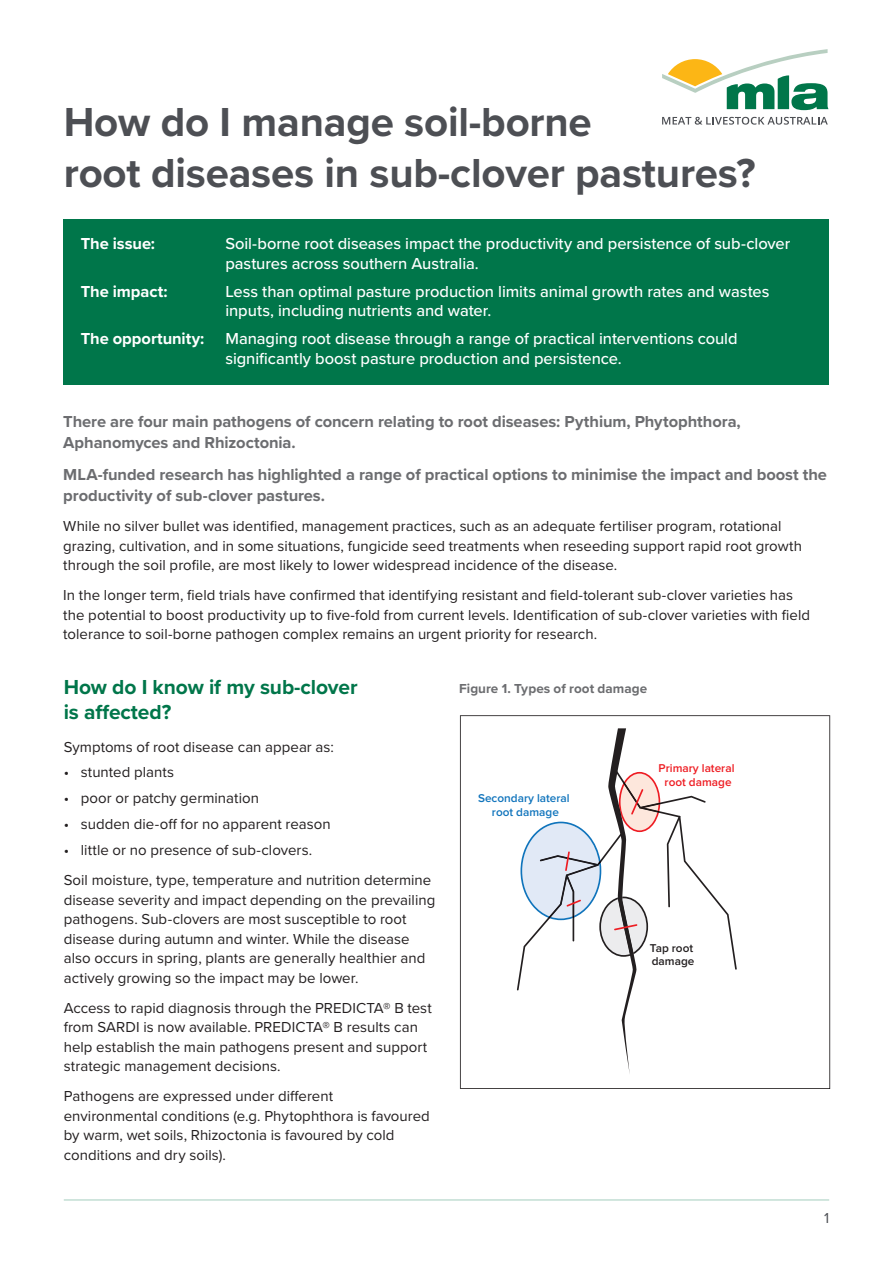
<style>
.page{position:relative;width:893px;height:1263px;background:#fff}
.page>*{position:absolute;margin:0;border:0;box-sizing:border-box;transform-origin:0 0}
.t1{font:700 42px "Proxima Nova";letter-spacing:-.005em;color:#4d4f54}
.Heading_14pt{font:700 21px/25.5px "Proxima Nova";letter-spacing:-.005em;color:#00764a}
.Summary_green_box{font:500 16.5px/19.5px "Proxima Nova";letter-spacing:-.005em;color:#fff}
.Introduction_grey{font:700 16.5px/21px "Proxima Nova";letter-spacing:-.005em;color:#6c6d70}
.Summary_green_box-2{font:700 16.5px "Proxima Nova";letter-spacing:-.005em;color:#fff}
.Body{font:15px/19.5px "Proxima Nova";color:#231f20}
.t2{font:15px "Proxima Nova";color:#4d4f54}
.Figure_name{font:700 13.5px "Proxima Nova";letter-spacing:.005em;color:#6c6d70}
.t3{font:600 11.7px/13.5px "Proxima Nova";color:#1074bc;text-align:center}
.t4{font:600 11.7px/13.5px "Proxima Nova";color:#ee1d23;text-align:center}
.t5{font:600 11.7px/13.5px "Proxima Nova";color:#231f20}
</style>
<div class="page">
<hr style="left:64px;top:1199px;width:765px;height:2px;background:#00764a">
<svg style="left:662px;top:49px;width:167px;height:61px"></svg>
<svg style="left:662px;top:117px;width:166px;height:8px"></svg>
<div style="left:64px;top:219px;width:765px;height:166px;background:#00764a"></div>
<svg style="left:460px;top:715px;width:370px;height:374px"></svg>
<svg style="left:517px;top:728px;width:220px;height:347px"></svg>
<p class="t1" style="left:64px;top:90px;width:529px">How do I manage soil-borne</p>
<p class="t1" style="left:64px;top:141px;width:693px">root diseases in sub-clover pastures?</p>
<p class="Summary_green_box-2" style="left:81px;top:231px;width:76px">The issue:</p>
<p class="Summary_green_box" style="left:225px;top:233px;width:566px">Soil-borne root diseases impact the productivity and persistence of sub-clover pastures across southern Australia.</p>
<p class="Summary_green_box-2" style="left:81px;top:279px;width:88px">The impact:</p>
<p class="Summary_green_box" style="left:225px;top:281px;width:546px">Less than optimal pasture production limits animal growth rates and wastes inputs, including nutrients and water.</p>
<p class="Summary_green_box-2" style="left:81px;top:326px;width:125px">The opportunity:</p>
<p class="Summary_green_box" style="left:225px;top:328px;width:514px">Managing root disease through a range of practical interventions could significantly boost pasture production and persistence.</p>
<p class="Introduction_grey" style="left:63px;top:411px;width:679px">There are four main pathogens of concern relating to root diseases: Pythium, Phytophthora,<br>Aphanomyces and Rhizoctonia.</p>
<p class="Introduction_grey" style="left:63px;top:463px;width:765px">MLA-funded research has highlighted a range of practical options to minimise the impact and boost the productivity of sub-clover pastures.</p>
<p class="Body" style="left:63px;top:516px;width:740px">While no silver bullet was identified, management practices, such as an adequate fertiliser program, rotational grazing, cultivation, and in some situations, fungicide seed treatments when reseeding support rapid root growth through the soil profile, are most likely to lower widespread incidence of the disease.</p>
<p class="Body" style="left:63px;top:585px;width:748px">In the longer term, field trials have confirmed that identifying resistant and field-tolerant sub-clover varieties has the potential to boost productivity up to five-fold from current levels. Identification of sub-clover varieties with field tolerance to soil-borne pathogen complex remains an urgent priority for research.</p>
<p class="Heading_14pt" style="left:64px;top:673px;width:295px">How do I know if my sub-clover is affected?</p>
<p class="Body" style="left:64px;top:736px;width:272px">Symptoms of root disease can appear as:</p>
<p class="Body" style="left:64px;top:762px;width:112px">• stunted plants</p>
<p class="Body" style="left:64px;top:788px;width:197px">• poor or patchy germination</p>
<p class="Body" style="left:64px;top:814px;width:268px">• sudden die-off for no apparent reason</p>
<p class="Body" style="left:64px;top:840px;width:250px">• little or no presence of sub-clovers.</p>
<p class="Body" style="left:64px;top:870px;width:373px">Soil moisture, type, temperature and nutrition determine disease severity and impact depending on the prevailing pathogens. Sub-clovers are most susceptible to root disease during autumn and winter. While the disease also occurs in spring, plants are generally healthier and actively growing so the impact may be lower.</p>
<p class="Body" style="left:64px;top:997px;width:370px">Access to rapid diagnosis through the PREDICTA® B test from SARDI is now available. PREDICTA® B results can help establish the main pathogens present and support strategic management decisions.</p>
<p class="Body" style="left:64px;top:1086px;width:368px">Pathogens are expressed under different environmental conditions (e.g. Phytophthora is favoured by warm, wet soils, Rhizoctonia is favoured by cold conditions and dry soils).</p>
<p class="Figure_name" style="left:459px;top:678px;width:190px">Figure 1. Types of root damage</p>
<p class="t3" style="left:478px;top:792px;width:93px">Secondary lateral root damage</p>
<p class="t4" style="left:659px;top:762px;width:77px">Primary lateral root damage</p>
<p class="t5" style="left:650px;top:941px;width:46px">Tap root damage</p>
<p class="t2" style="left:824px;top:1207px;width:7px">1</p>
</div>
